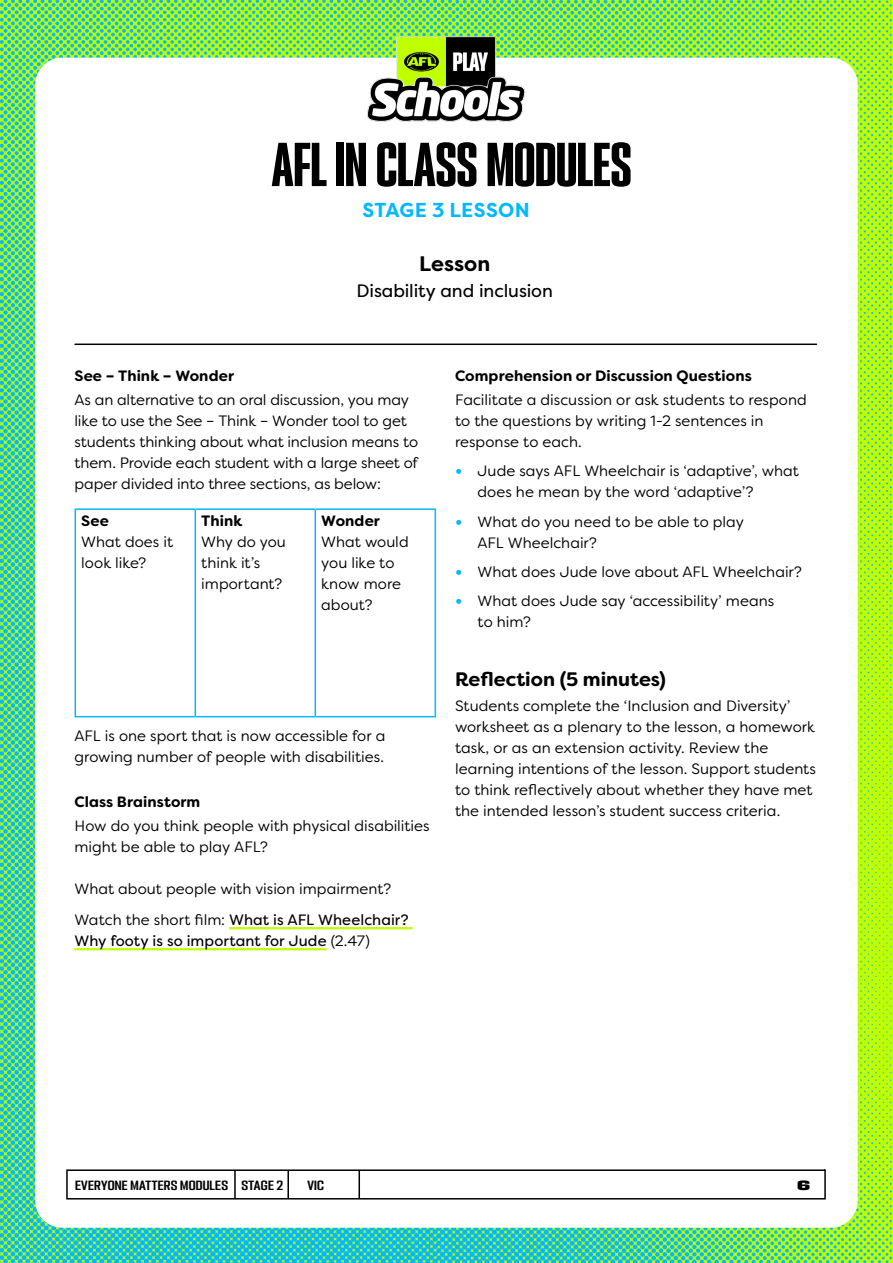
<style>
.page{position:relative;width:893px;height:1263px;background:#fff}
.page>*{position:absolute;margin:0;border:0;box-sizing:border-box;transform-origin:0 0}
.t1{font:55.5px "PODIUM Sharp 2.10";letter-spacing:-.005em;color:#000}
.t2{font:700 21px "Filson Pro";letter-spacing:-.005em;color:#000}
.t3{font:700 20.1px "Filson Pro";letter-spacing:.02em;color:#03b8ff}
.t4{font:700 19.5px "Filson Soft";color:#000}
.t5{font:18px "Filson Pro";letter-spacing:-.005em;color:#000}
.t6{font:15px/21px "Filson Soft";color:#000}
.t7{font:700 15px "Filson Soft";letter-spacing:.005em;color:#000}
.t8{font:15px/21px "Filson Pro";letter-spacing:.005em;color:#000}
.t9{font:12px "PODIUM Sharp 4.9";letter-spacing:.015em;color:#000}
.t10{font:12px "PODIUM Sharp 7.12";color:#000}
.s1{font-family:"Filson Soft"}
.s2{font-weight:700;font-size:18px;color:#03b8ff}
</style>
<div class="page">
<img style="left:0;top:0;width:893px;height:1263px">
<div style="left:35px;top:58px;width:823px;height:1170px;background:#fff;border-radius:27px"></div>
<img style="left:332px;top:0;width:229px;height:122px">
<svg style="left:66px;top:1169px;width:760px;height:31px"></svg>
<hr style="left:234px;top:1170px;width:2px;height:29px;background:#000">
<hr style="left:287px;top:1170px;width:2px;height:29px;background:#000">
<hr style="left:358px;top:1170px;width:2px;height:29px;background:#000">
<hr style="left:75px;top:344px;width:741px;height:1px;background:#000">
<hr style="left:229px;top:927px;width:184px;height:2px;background:#c0ff00">
<hr style="left:75px;top:948px;width:252px;height:2px;background:#c0ff00">
<hr style="left:75px;top:508px;width:120px;height:2px;background:#03b8ff">
<hr style="left:75px;top:510px;width:1px;height:206px;background:#03b8ff">
<hr style="left:195px;top:508px;width:120px;height:2px;background:#03b8ff">
<hr style="left:195px;top:510px;width:1px;height:206px;background:#03b8ff">
<hr style="left:315px;top:508px;width:121px;height:2px;background:#03b8ff">
<hr style="left:315px;top:510px;width:1px;height:206px;background:#03b8ff">
<hr style="left:435px;top:510px;width:1px;height:206px;background:#03b8ff">
<hr style="left:75px;top:716px;width:120px;height:1px;background:#03b8ff">
<hr style="left:195px;top:716px;width:120px;height:1px;background:#03b8ff">
<hr style="left:315px;top:716px;width:121px;height:1px;background:#03b8ff">
<h1 class="t1" style="left:272px;top:129px;width:361px">AFL IN CLASS MODULES</h1>
<h3 class="t3" style="left:362px;top:197px;width:169px">STAGE 3 LESSON</h3>
<h2 class="t2" style="left:419px;top:251px;width:73px">Lesson</h2>
<p class="t5" style="left:356px;top:278px;width:198px">Disability and inclusion</p>
<p class="t7" style="left:75px;top:366px;width:161px">See – Think – Wonder</p>
<p class="t6" style="left:75px;top:389px;width:345px">As an alternative to an oral discussion, you may like to use the See – Think – Wonder tool to get students thinking about what inclusion means to them. Provide each student with a large sheet of paper divided into three sections, as below:</p>
<p class="t7" style="left:81px;top:511px;width:29px">See</p>
<p class="t6" style="left:81px;top:531px;width:93px">What does it look like?</p>
<p class="t7" style="left:201px;top:511px;width:43px">Think</p>
<p class="t6" style="left:201px;top:531px;width:86px">Why do you think it’s important?</p>
<p class="t7" style="left:321px;top:511px;width:60px">Wonder</p>
<p class="t6" style="left:321px;top:531px;width:89px">What would you like to know more about?</p>
<p class="t6" style="left:75px;top:725px;width:312px">AFL is one sport that is now accessible for a growing number of people with disabilities.</p>
<p class="t7" style="left:75px;top:792px;width:127px">Class Brainstorm</p>
<p class="t6" style="left:75px;top:815px;width:357px">How do you think people with physical disabilities might be able to play AFL?</p>
<p class="t6" style="left:75px;top:878px;width:318px">What about people with vision impairment?</p>
<p class="t8" style="left:75px;top:909px;width:336px"><span class="s1">Watch the short film:</span> What is AFL Wheelchair?<br>Why footy is so important for Jude <span class="s1">(2.47)</span></p>
<p class="t7" style="left:455px;top:366px;width:298px">Comprehension or Discussion Questions</p>
<p class="t6" style="left:455px;top:389px;width:353px">Facilitate a discussion or ask students to respond to the questions by writing 1-2 sentences in response to each.</p>
<p class="t6" style="left:477px;top:460px;width:323px;text-indent:-22px"><span class="s2">•</span> Jude says AFL Wheelchair is ‘adaptive’, what does he mean by the word ‘adaptive’?</p>
<p class="t6" style="left:477px;top:511px;width:268px;text-indent:-22px"><span class="s2">•</span> What do you need to be able to play<br>AFL Wheelchair?</p>
<p class="t6" style="left:455px;top:561px;width:348px"><span class="s2">•</span> What does Jude love about AFL Wheelchair?</p>
<p class="t6" style="left:477px;top:590px;width:298px;text-indent:-22px"><span class="s2">•</span> What does Jude say ‘accessibility’ means to him?</p>
<h3 class="t4" style="left:455px;top:666px;width:213px">Reflection (5 minutes)</h3>
<p class="t6" style="left:455px;top:695px;width:363px">Students complete the ‘Inclusion and Diversity’ worksheet as a plenary to the lesson, a homework task, or as an extension activity. Review the learning intentions of the lesson. Support students to think reflectively about whether they have met the intended lesson’s student success criteria.</p>
<p class="t9" style="left:75px;top:1177px;width:210px">EVERYONE MATTERS MODULES STAGE 2</p>
<p class="t9" style="left:307px;top:1177px;width:18px">VIC</p>
<p class="t10" style="left:797px;top:1177px;width:14px">6</p>
</div>
